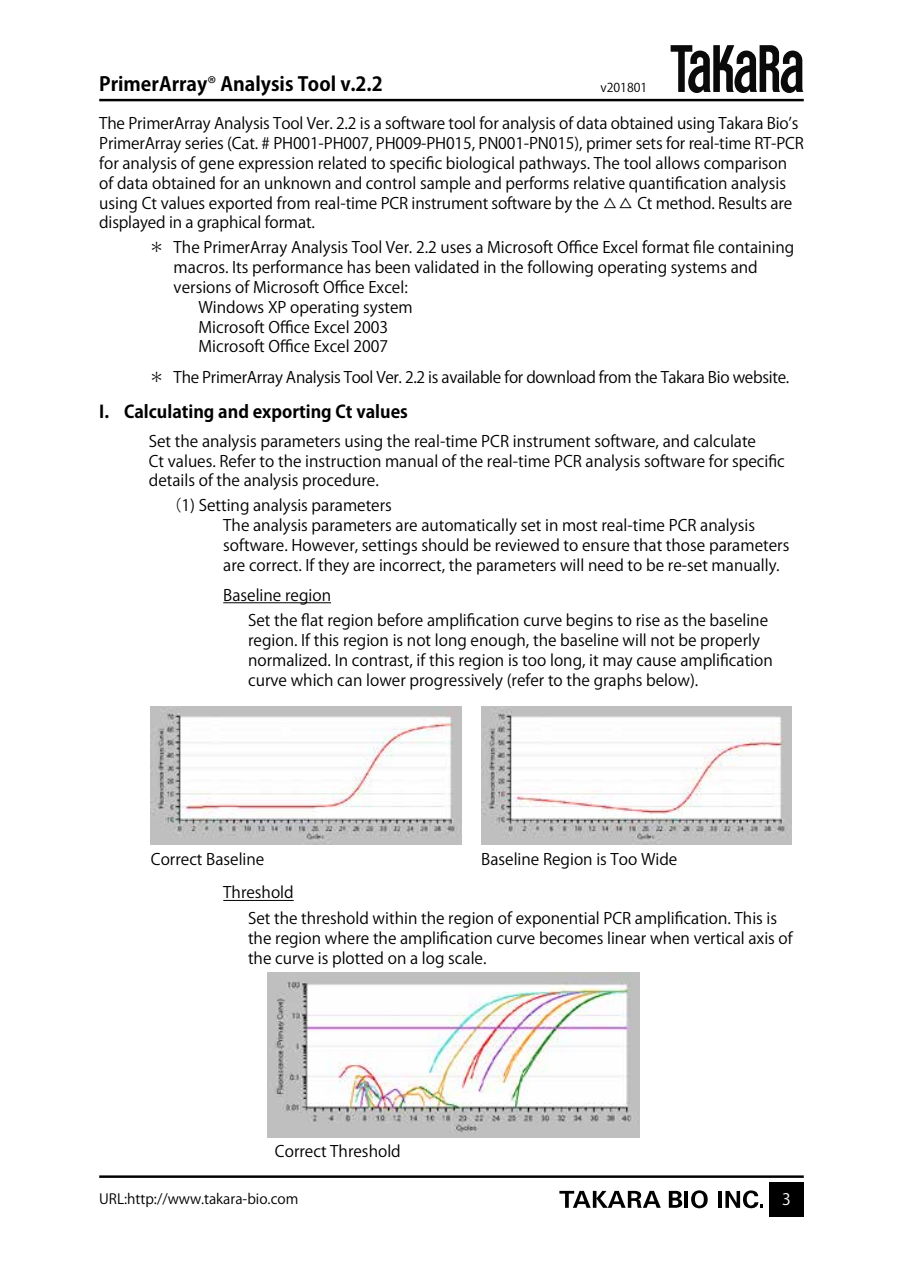
<style>
.page{position:relative;width:903px;height:1275px;background:#fff}
.page>*{position:absolute;margin:0;border:0;box-sizing:border-box;transform-origin:0 0}
.t1{font:700 19.25px "Koz Go Pro";color:#000}
.t2{font:700 17.32px "Koz Go Pro";color:#000}
.t3{font:15.75px/19.8px "Koz Go Pro";color:#000}
.t4{font:15.75px "Koz Go Pro";letter-spacing:-.02em;color:#000}
.t5{font:15.75px "Koz Go Pro";color:#fff}
.t6{font:14px "Koz Go Pro";color:#000}
.t7{font:12.25px "Koz Go Pro";color:#000}
.s1{font-weight:400}
</style>
<div class="page">
<hr style="left:99px;top:99px;width:705px;height:2px;background:#000">
<svg style="left:670px;top:45px;width:133px;height:48px"></svg>
<hr style="left:99px;top:1175px;width:705px;height:3px;background:#000">
<div style="left:769px;top:1182px;width:35px;height:35px;background:#000"></div>
<svg style="left:691px;top:1190px;width:17px;height:18px"></svg>
<svg style="left:559px;top:1191px;width:102px;height:17px"></svg>
<hr style="left:684px;top:1191px;width:4px;height:17px;background:#000">
<hr style="left:718px;top:1191px;width:4px;height:17px;background:#000">
<svg style="left:725px;top:1190px;width:38px;height:18px"></svg>
<svg style="left:669px;top:1191px;width:13px;height:17px"></svg>
<hr style="left:223px;top:602px;width:108px;height:1px;background:#000">
<hr style="left:223px;top:900px;width:71px;height:1px;background:#000">
<img style="left:151px;top:706px;width:310px;height:138px">
<img style="left:481px;top:706px;width:310px;height:138px">
<img style="left:267px;top:972px;width:372px;height:165px">
<p class="t1" style="left:99px;top:71px;width:285px">PrimerArray<span class="s1">®</span> Analysis Tool v.2.2</p>
<p class="t7" style="left:600px;top:79px;width:48px">v201801</p>
<p class="t3" style="left:99px;top:114px;width:706px">The PrimerArray Analysis Tool Ver. 2.2 is a software tool for analysis of data obtained using Takara Bio’s PrimerArray series (Cat. # PH001-PH007, PH009-PH015, PN001-PN015), primer sets for real-time RT-PCR for analysis of gene expression related to specific biological pathways. The tool allows comparison of data obtained for an unknown and control sample and performs relative quantification analysis using Ct values exported from real-time PCR instrument software by the △△ Ct method. Results are displayed in a graphical format.</p>
<p class="t3" style="left:149px;top:238px;width:647px">＊ The PrimerArray Analysis Tool Ver. 2.2 uses a Microsoft Office Excel format file containing</p>
<p class="t3" style="left:174px;top:258px;width:586px">macros. Its performance has been validated in the following operating systems and</p>
<p class="t3" style="left:174px;top:278px;width:236px">versions of Microsoft Office Excel:</p>
<p class="t3" style="left:198px;top:297px;width:216px">Windows XP operating system</p>
<p class="t3" style="left:198px;top:317px;width:191px">Microsoft Office Excel 2003</p>
<p class="t3" style="left:198px;top:337px;width:191px">Microsoft Office Excel 2007</p>
<p class="t4" style="left:149px;top:367px;width:642px">＊ The PrimerArray Analysis Tool Ver. 2.2 is available for download from the Takara Bio website.</p>
<p class="t2" style="left:99px;top:401px;width:310px">I. Calculating and exporting Ct values</p>
<p class="t3" style="left:149px;top:431px;width:637px">Set the analysis parameters using the real-time PCR instrument software, and calculate<br>Ct values. Refer to the instruction manual of the real-time PCR analysis software for specific details of the analysis procedure.</p>
<p class="t3" style="left:223px;top:496px;width:567px;text-indent:-57px">（1) Setting analysis parameters<br>The analysis parameters are automatically set in most real-time PCR analysis software. However, settings should be reviewed to ensure that those parameters are correct. If they are incorrect, the parameters will need to be re-set manually.</p>
<p class="t3" style="left:248px;top:582px;width:522px;line-height:25.9px;text-indent:-25px">Baseline region<br>Set the flat region before amplification curve begins to rise as the baseline</p>
<p class="t3" style="left:248px;top:631px;width:526px">region. If this region is not long enough, the baseline will not be properly normalized. In contrast, if this region is too long, it may cause amplification curve which can lower progressively (refer to the graphs below).</p>
<p class="t3" style="left:151px;top:850px;width:115px">Correct Baseline</p>
<p class="t3" style="left:481px;top:850px;width:198px">Baseline Region is Too Wide</p>
<p class="t3" style="left:248px;top:880px;width:530px;line-height:25.9px;text-indent:-25px">Threshold<br>Set the threshold within the region of exponential PCR amplification. This is</p>
<p class="t3" style="left:248px;top:929px;width:546px">the region where the amplification curve becomes linear when vertical axis of the curve is plotted on a log scale.</p>
<p class="t3" style="left:275px;top:1142px;width:127px">Correct Threshold</p>
<p class="t6" style="left:99px;top:1189px;width:201px">URL:http://www.takara-bio.com</p>
<p class="t5" style="left:782px;top:1189px;width:10px">3</p>
</div>
